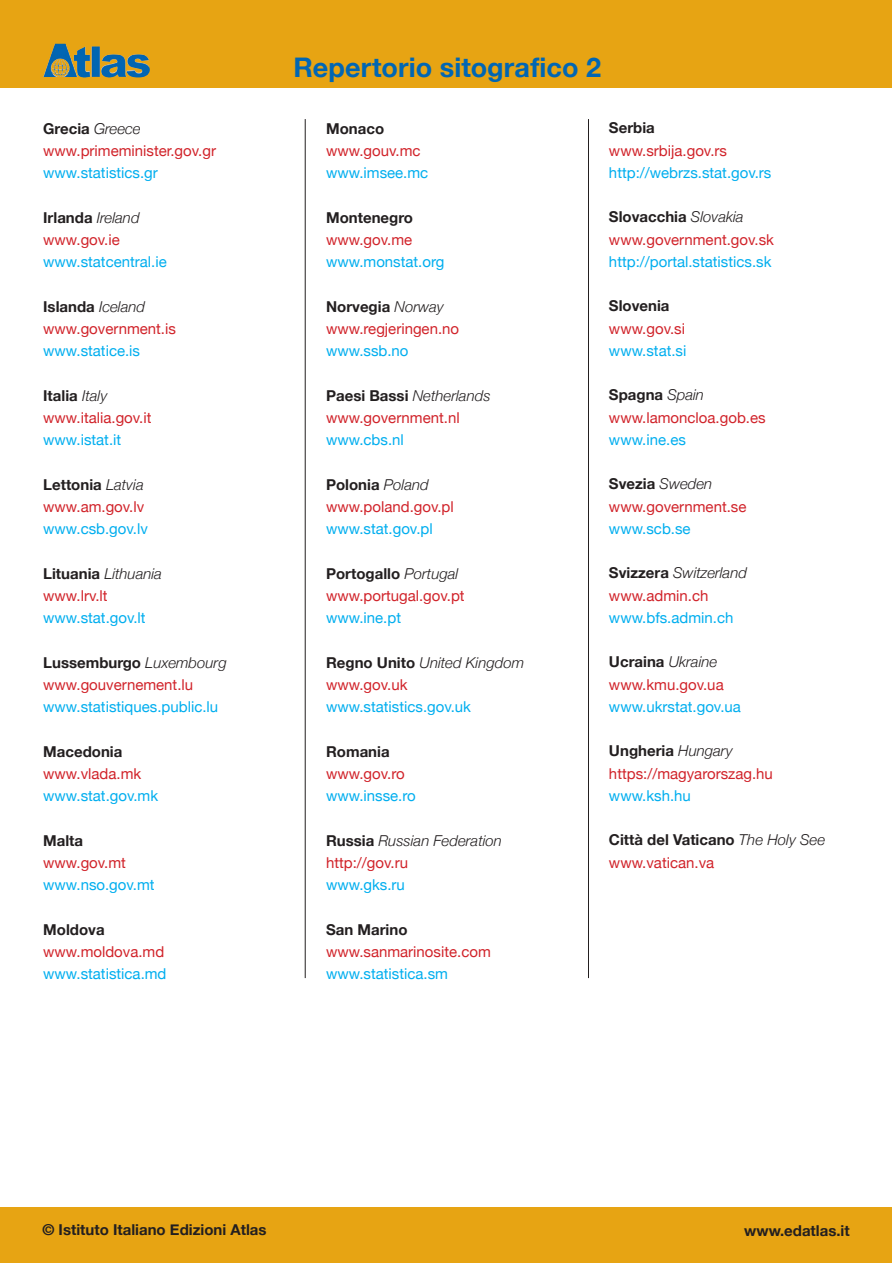
<style>
.page{position:relative;width:893px;height:1263px;background:#fff}
.page>*{position:absolute;margin:0;border:0;box-sizing:border-box;transform-origin:0 0}
.t1{font:700 27px "Helvetica Neue";letter-spacing:.005em;color:#0166b3}
.t2{font:15px/22.2px "Helvetica Neue";color:#d1232a}
.t3{font:15px "Helvetica Neue";color:#00aeef}
.t4{font:700 15px/22.2px "Helvetica Neue";color:#231f20}
.t5{font:italic 300 15px/22.2px "Helvetica Neue";color:#231f20}
.s1{font-weight:700;color:#231f20}
.s2{font-weight:300;font-style:italic;color:#231f20}
.s3{font-weight:700;font-style:normal}
.s4{font-weight:400;font-style:normal;color:#d1232a}
.s5{font-weight:300;font-style:italic}
.s6{font-weight:400;color:#d1232a}
</style>
<div class="page">
<hr style="left:305px;top:119px;width:1px;height:859px;background:#231f20">
<hr style="left:588px;top:119px;width:1px;height:859px;background:#231f20">
<div style="left:1px;top:1208px;width:891px;height:55px;background:#e7a413"></div>
<div style="left:1px;top:0;width:891px;height:88px;background:#e7a413"></div>
<img style="left:43px;top:44px;width:16px;height:33px">
<p class="t2" style="left:43px;top:118px;width:174px"><span class="s1">Grecia</span> <span class="s2">Greece </span>www.primeminister.gov.gr</p>
<p class="t3" style="left:43px;top:162px;width:116px">www.statistics.gr</p>
<p class="t2" style="left:43px;top:207px;width:98px"><span class="s1">Irlanda</span> <span class="s2">Ireland </span>www.gov.ie</p>
<p class="t3" style="left:43px;top:251px;width:125px">www.statcentral.ie</p>
<p class="t2" style="left:43px;top:296px;width:134px"><span class="s1">Islanda</span> <span class="s2">Iceland </span>www.government.is</p>
<p class="t3" style="left:43px;top:340px;width:98px">www.statice.is</p>
<p class="t2" style="left:43px;top:385px;width:110px"><span class="s1">Italia</span> <span class="s2">Italy </span>www.italia.gov.it</p>
<p class="t3" style="left:43px;top:429px;width:80px">www.istat.it</p>
<p class="t2" style="left:43px;top:474px;width:103px"><span class="s1">Lettonia</span> <span class="s2">Latvia </span>www.am.gov.lv</p>
<p class="t3" style="left:43px;top:518px;width:106px">www.csb.gov.lv</p>
<p class="t2" style="left:43px;top:563px;width:120px"><span class="s1">Lituania</span> <span class="s2">Lithuania </span>www.lrv.lt</p>
<p class="t3" style="left:43px;top:607px;width:104px">www.stat.gov.lt</p>
<p class="t2" style="left:43px;top:652px;width:185px"><span class="s1">Lussemburgo</span> <span class="s2">Luxembourg </span>www.gouvernement.lu</p>
<p class="t3" style="left:43px;top:696px;width:176px">www.statistiques.public.lu</p>
<p class="t4" style="left:43px;top:741px;width:81px">Macedonia</p>
<p class="t2" style="left:43px;top:763px;width:100px">www.vlada.mk</p>
<p class="t3" style="left:43px;top:785px;width:116px">www.stat.gov.mk</p>
<p class="t4" style="left:43px;top:830px;width:41px">Malta</p>
<p class="t2" style="left:43px;top:852px;width:84px">www.gov.mt</p>
<p class="t3" style="left:43px;top:874px;width:113px">www.nso.gov.mt</p>
<p class="t4" style="left:43px;top:919px;width:63px">Moldova</p>
<p class="t2" style="left:43px;top:941px;width:123px">www.moldova.md</p>
<p class="t3" style="left:43px;top:963px;width:125px">www.statistica.md</p>
<h1 class="t1" style="left:293px;top:46px;width:309px">Repertorio sitografico 2</h1>
<p class="t4" style="left:326px;top:117px;width:60px">Monaco</p>
<p class="t2" style="left:326px;top:140px;width:96px">www.gouv.mc</p>
<p class="t3" style="left:326px;top:162px;width:104px">www.imsee.mc</p>
<p class="t4" style="left:326px;top:206px;width:88px">Montenegro</p>
<p class="t2" style="left:326px;top:229px;width:88px">www.gov.me</p>
<p class="t3" style="left:326px;top:251px;width:120px">www.monstat.org</p>
<p class="t2" style="left:326px;top:296px;width:135px"><span class="s1">Norvegia</span> <span class="s2">Norway </span>www.regjeringen.no</p>
<p class="t3" style="left:326px;top:340px;width:84px">www.ssb.no</p>
<p class="t2" style="left:326px;top:385px;width:166px"><span class="s1">Paesi Bassi</span> <span class="s2">Netherlands </span>www.government.nl</p>
<p class="t3" style="left:326px;top:429px;width:79px">www.cbs.nl</p>
<p class="t2" style="left:326px;top:474px;width:129px"><span class="s1">Polonia</span> <span class="s2">Poland </span>www.poland.gov.pl</p>
<p class="t3" style="left:326px;top:518px;width:108px">www.stat.gov.pl</p>
<p class="t2" style="left:326px;top:563px;width:140px"><span class="s1">Portogallo</span> <span class="s2">Portugal </span>www.portugal.gov.pt</p>
<p class="t3" style="left:326px;top:607px;width:76px">www.ine.pt</p>
<p class="t5" style="left:326px;top:650px;width:200px"><span class="s3">Regno Unito</span> United Kingdom <span class="s4">www.gov.uk</span></p>
<p class="t3" style="left:326px;top:696px;width:146px">www.statistics.gov.uk</p>
<p class="t4" style="left:326px;top:740px;width:65px">Romania</p>
<p class="t2" style="left:326px;top:763px;width:80px">www.gov.ro</p>
<p class="t3" style="left:326px;top:785px;width:91px">www.insse.ro</p>
<p class="t5" style="left:326px;top:828px;width:177px"><span class="s3">Russia</span> Russian Federation <span class="s4">http://gov.ru</span></p>
<p class="t3" style="left:326px;top:874px;width:80px">www.gks.ru</p>
<p class="t4" style="left:326px;top:918px;width:83px">San Marino</p>
<p class="t2" style="left:326px;top:941px;width:166px">www.sanmarinosite.com</p>
<p class="t3" style="left:326px;top:963px;width:123px">www.statistica.sm</p>
<p class="t4" style="left:609px;top:117px;width:47px">Serbia</p>
<p class="t2" style="left:609px;top:140px;width:120px">www.srbija.gov.rs</p>
<p class="t3" style="left:609px;top:162px;width:164px">http://webrzs.stat.gov.rs</p>
<p class="t2" style="left:609px;top:207px;width:166px"><span class="s1">Slovacchia</span> <span class="s2">Slovakia </span>www.government.gov.sk</p>
<p class="t3" style="left:609px;top:251px;width:164px">http://portal.statistics.sk</p>
<p class="t4" style="left:609px;top:295px;width:62px">Slovenia</p>
<p class="t2" style="left:609px;top:318px;width:78px">www.gov.si</p>
<p class="t3" style="left:609px;top:340px;width:79px">www.stat.si</p>
<p class="t2" style="left:609px;top:385px;width:158px"><span class="s1">Spagna</span> <span class="s2">Spain </span>www.lamoncloa.gob.es</p>
<p class="t3" style="left:609px;top:429px;width:78px">www.ine.es</p>
<p class="t2" style="left:609px;top:474px;width:139px"><span class="s1">Svezia</span> <span class="s2">Sweden </span>www.government.se</p>
<p class="t3" style="left:609px;top:518px;width:83px">www.scb.se</p>
<p class="t2" style="left:609px;top:563px;width:140px"><span class="s1">Svizzera</span> <span class="s2">Switzerland </span>www.admin.ch</p>
<p class="t3" style="left:609px;top:607px;width:126px">www.bfs.admin.ch</p>
<p class="t2" style="left:609px;top:652px;width:116px"><span class="s1">Ucraina</span> <span class="s2">Ukraine </span>www.kmu.gov.ua</p>
<p class="t3" style="left:609px;top:696px;width:133px">www.ukrstat.gov.ua</p>
<p class="t2" style="left:609px;top:741px;width:165px"><span class="s1">Ungheria</span> <span class="s2">Hungary </span>https://magyarorszag.hu</p>
<p class="t3" style="left:609px;top:785px;width:83px">www.ksh.hu</p>
<p class="t4" style="left:609px;top:829px;width:218px">Città del Vaticano <span class="s5">The Holy See </span><span class="s6">www.vatican.va</span></p>
<p class="t4" style="left:42px;top:1218px;width:226px">© Istituto Italiano Edizioni Atlas</p>
<p class="t4" style="left:744px;top:1220px;width:107px">www.edatlas.it</p>
</div>
